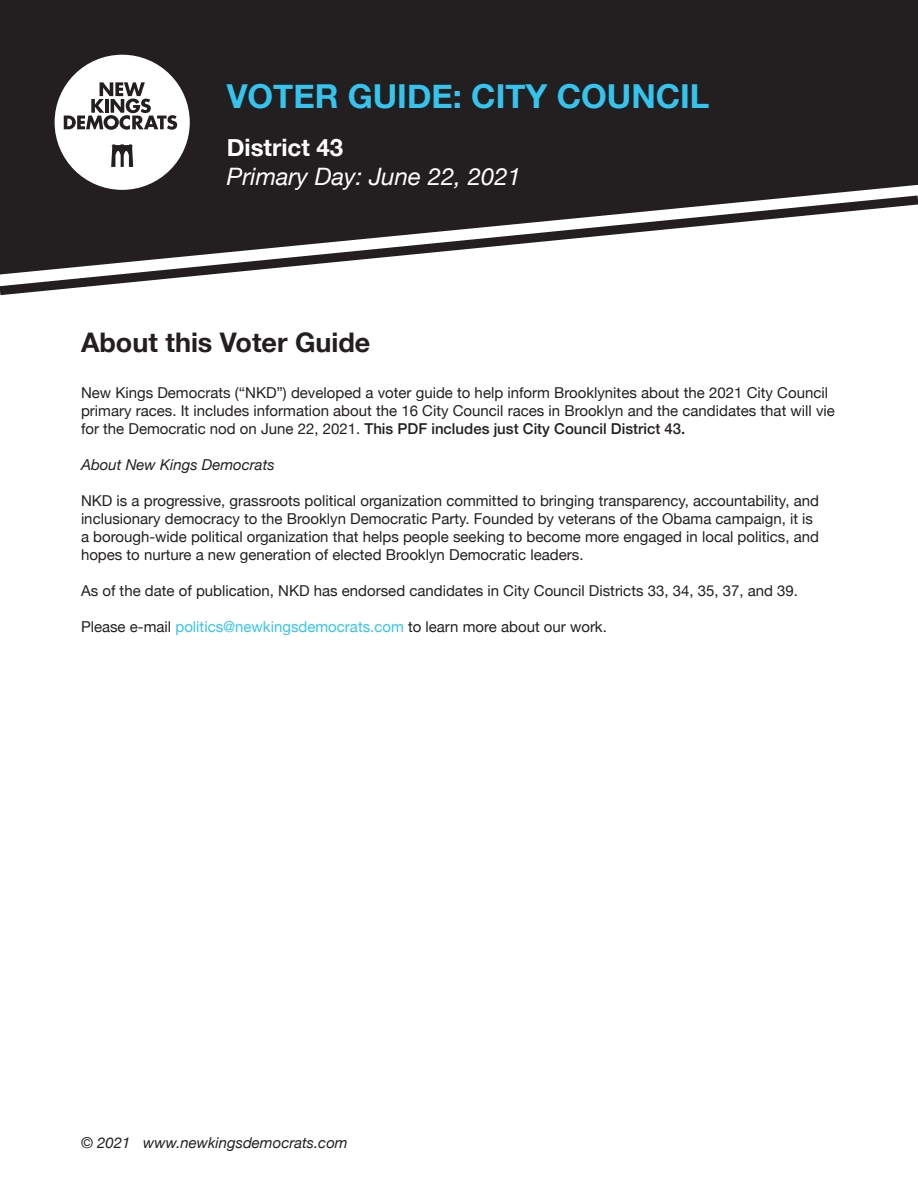
<style>
.page{position:relative;width:918px;height:1188px;background:#fff}
.page>*{position:absolute;margin:0;border:0;box-sizing:border-box;transform-origin:0 0}
.t1{font:700 33px "Helvetica Neue";color:#34c4ed}
.t2{font:700 27px "Helvetica Neue";color:#231f20}
.t3{font:italic 24px "Helvetica Neue";color:#fff}
.t4{font:700 24px "Helvetica Neue";color:#fff}
.t5{font:15px/18px "Helvetica Neue";color:#231f20}
.t6{font:italic 15px "Helvetica Neue";color:#231f20}
.s1{font-weight:500}
.s2{color:#35c4ed}
</style>
<div class="page">
<div style="left:0;top:0;width:918px;height:190px;background:#231f20"></div>
<svg style="left:0;top:190px;width:918px;height:106px"></svg>
<div style="left:55px;top:55px;width:135px;height:135px;background:#fff;border-radius:50%"></div>
<svg style="left:111px;top:144px;width:22px;height:23px"></svg>
<svg style="left:64px;top:82px;width:113px;height:48px"></svg>
<p class="t1" style="left:227px;top:70px;width:484px">VOTER GUIDE: CITY COUNCIL</p>
<p class="t4" style="left:227px;top:128px;width:118px">District 43</p>
<p class="t3" style="left:227px;top:159px;width:296px">Primary Day: June 22, 2021</p>
<p class="t2" style="left:81px;top:322px;width:291px">About this Voter Guide</p>
<p class="t5" style="left:81px;top:384px;width:756px">New Kings Democrats (“NKD”) developed a voter guide to help inform Brooklynites about the 2021 City Council primary races. It includes information about the 16 City Council races in Brooklyn and the candidates that will vie for the Democratic nod on June 22, 2021. <span class="s1">This PDF includes just City Council District 43.</span></p>
<p class="t6" style="left:81px;top:454px;width:195px">About New Kings Democrats</p>
<p class="t5" style="left:81px;top:492px;width:740px">NKD is a progressive, grassroots political organization committed to bringing transparency, accountability, and inclusionary democracy to the Brooklyn Democratic Party. Founded by veterans of the Obama campaign, it is a borough-wide political organization that helps people seeking to become more engaged in local politics, and hopes to nurture a new generation of elected Brooklyn Democratic leaders.</p>
<p class="t5" style="left:81px;top:582px;width:719px">As of the date of publication, NKD has endorsed candidates in City Council Districts 33, 34, 35, 37, and 39.</p>
<p class="t5" style="left:81px;top:618px;width:527px">Please e-mail <span class="s2">politics@newkingsdemocrats.com</span> to learn more about our work.</p>
<p class="t6" style="left:81px;top:1132px;width:268px">© 2021 www.newkingsdemocrats.com</p>
</div>
